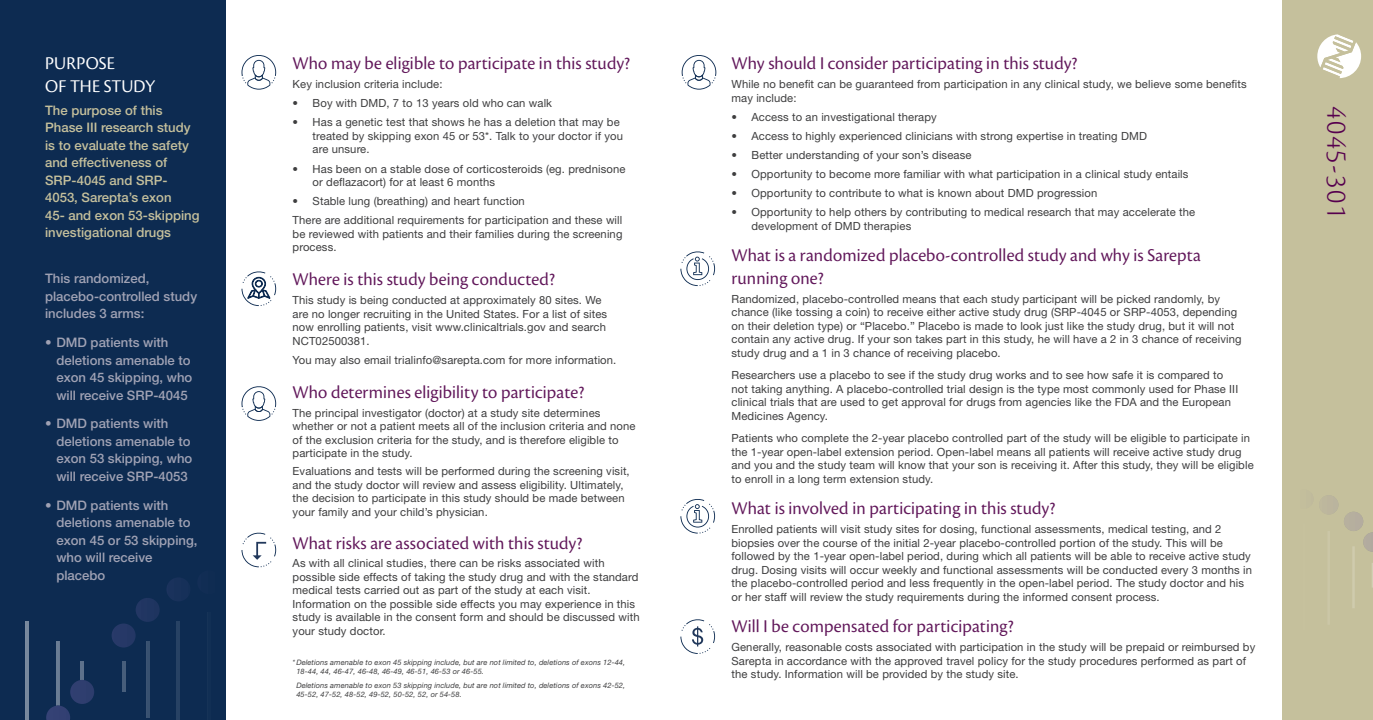
<style>
.page{position:relative;width:1373px;height:720px;background:#fff}
.page>*{position:absolute;margin:0;border:0;box-sizing:border-box;transform-origin:0 0}
.Subhead{font:300 30px "Cronos Pro";letter-spacing:.05em;color:#56004e}
.Subhead-2{font:18.75px/22.5px "Cronos Pro Disp";letter-spacing:.01em;color:#61175a}
.text{font:18.75px "Cronos Pro Disp";letter-spacing:.005em;color:#61175a}
.Subhead-3{font:18.75px/22.5px "Cronos Pro Disp";letter-spacing:.01em;color:#fff}
.t1{font:500 13.12px/17.5px "Helvetica Neue LT Std";color:#a0a2b4}
.t2{font:500 13.12px/17.5px "Helvetica Neue LT Std";color:#c5c09c}
.text-2{font:11.25px/13.5px "Helvetica Neue LT Std";letter-spacing:.01em;color:#3e3e3f}
.bullet{font:11.25px/13.5px "Helvetica Neue LT Std";letter-spacing:.01em;color:#3e3e3f}
.text-3{font:italic 7.5px/9px "Helvetica Neue LT Std";letter-spacing:.01em;color:#3e3e3f}
</style>
<div class="page">
<div style="left:1282px;top:0;width:90px;height:720px;background:#c5c09c"></div>
<div style="left:0;top:0;width:225px;height:720px;background:#0d2b51"></div>
<svg style="left:241px;top:271px;width:35px;height:35px"></svg>
<svg style="left:241px;top:55px;width:35px;height:35px"></svg>
<svg style="left:241px;top:532px;width:35px;height:35px"></svg>
<svg style="left:680px;top:251px;width:35px;height:35px"></svg>
<svg style="left:680px;top:619px;width:35px;height:35px"></svg>
<hr style="left:1302px;top:523px;width:3px;height:108px;background:#fff">
<hr style="left:1327px;top:531px;width:2px;height:94px;background:#fff">
<hr style="left:1352px;top:546px;width:2px;height:62px;background:#fff">
<div style="left:1319px;top:495px;width:19px;height:20px;background:#bcb59d;border-radius:10px"></div>
<svg style="left:1344px;top:512px;width:28px;height:40px"></svg>
<hr style="left:26px;top:622px;width:3px;height:98px;background:#fff">
<hr style="left:57px;top:641px;width:3px;height:77px;background:#fff">
<hr style="left:81px;top:661px;width:3px;height:31px;background:#fff">
<hr style="left:208px;top:612px;width:3px;height:108px;background:#fff">
<hr style="left:177px;top:622px;width:3px;height:98px;background:#fff">
<hr style="left:146px;top:641px;width:3px;height:77px;background:#fff">
<hr style="left:122px;top:661px;width:3px;height:31px;background:#fff">
<div style="left:166px;top:577px;width:24px;height:24px;background:#18315a;border-radius:12px"></div>
<div style="left:136px;top:598px;width:24px;height:24px;background:#1f3561;border-radius:12px"></div>
<div style="left:112px;top:624px;width:24px;height:24px;background:#263867;border-radius:12px"></div>
<svg style="left:46px;top:706px;width:24px;height:14px"></svg>
<div style="left:70px;top:680px;width:24px;height:24px;background:#2f3e6f;border-radius:12px"></div>
<svg style="left:241px;top:386px;width:35px;height:35px"></svg>
<svg style="left:680px;top:499px;width:35px;height:35px"></svg>
<svg style="left:681px;top:55px;width:35px;height:35px"></svg>
<svg style="left:1317px;top:34px;width:44px;height:44px"></svg>
<p class="Subhead-3" style="left:45px;top:52px;width:112px">PURPOSE<br>OF THE STUDY</p>
<p class="t2" style="left:45px;top:101px;width:156px">The purpose of this<br>Phase III research study is to evaluate the safety and effectiveness of<br>SRP-4045 and SRP-<br>4053, Sarepta’s exon<br>45- and exon 53-skipping investigational drugs</p>
<p class="t1" style="left:45px;top:270px;width:153px">This randomized, placebo-controlled study includes 3 arms:</p>
<p class="t1" style="left:56px;top:334px;width:137px;text-indent:-11px">• DMD patients with deletions amenable to exon 45 skipping, who will receive SRP-4045</p>
<p class="t1" style="left:56px;top:415px;width:137px;text-indent:-11px">• DMD patients with deletions amenable to exon 53 skipping, who will receive SRP-4053</p>
<p class="t1" style="left:56px;top:496px;width:143px;text-indent:-11px">• DMD patients with deletions amenable to exon 45 or 53 skipping, who will receive placebo</p>
<p class="Subhead-2" style="left:292px;top:52px;width:339px">Who may be eligible to participate in this study?</p>
<p class="text-2" style="left:292px;top:77px;width:151px">Key inclusion criteria include:</p>
<p class="bullet" style="left:292px;top:96px;width:261px">• Boy with DMD, 7 to 13 years old who can walk</p>
<p class="bullet" style="left:312px;top:115px;width:312px;text-indent:-20px">• Has a genetic test that shows he has a deletion that may be treated by skipping exon 45 or 53*. Talk to your doctor if you are unsure.</p>
<p class="bullet" style="left:312px;top:162px;width:314px;text-indent:-20px">• Has been on a stable dose of corticosteroids (eg. prednisone or deflazacort) for at least 6 months</p>
<p class="bullet" style="left:292px;top:194px;width:234px">• Stable lung (breathing) and heart function</p>
<p class="text-2" style="left:292px;top:213px;width:331px;text-align:justify">There are additional requirements for participation and these will be reviewed with patients and their families during the screening process.</p>
<p class="Subhead-2" style="left:292px;top:268px;width:264px">Where is this study being conducted?</p>
<p class="text-2" style="left:292px;top:293px;width:316px">This study is being conducted at approximately 80 sites. We are no longer recruiting in the United States. For a list of sites now enrolling patients, visit www.clinicaltrials.gov and search NCT02500381.</p>
<p class="text-2" style="left:292px;top:353px;width:325px">You may also email trialinfo@sarepta.com for more information.</p>
<p class="Subhead-2" style="left:292px;top:380px;width:293px">Who determines eligibility to participate?</p>
<p class="text-2" style="left:292px;top:406px;width:344px">The principal investigator (doctor) at a study site determines whether or not a patient meets all of the inclusion criteria and none of the exclusion criteria for the study, and is therefore eligible to participate in the study.</p>
<p class="text-2" style="left:292px;top:464px;width:339px">Evaluations and tests will be performed during the screening visit, and the study doctor will review and assess eligibility. Ultimately, the decision to participate in this study should be made between your family and your child’s physician.</p>
<p class="text" style="left:292px;top:533px;width:291px">What risks are associated with this study?</p>
<p class="text-2" style="left:292px;top:556px;width:348px">As with all clinical studies, there can be risks associated with possible side effects of taking the study drug and with the standard medical tests carried out as part of the study at each visit.<br>Information on the possible side effects you may experience in this study is available in the consent form and should be discussed with your study doctor.</p>
<p class="text-3" style="left:296px;top:658px;width:330px;text-indent:-4px">* Deletions amenable to exon 45 skipping include, but are not limited to, deletions of exons 12-44,<br>18-44, 44, 46-47, 46-48, 46-49, 46-51, 46-53 or 46-55.</p>
<p class="text-3" style="left:296px;top:681px;width:330px">Deletions amenable to exon 53 skipping include, but are not limited to, deletions of exons 42-52,<br>45-52, 47-52, 48-52, 49-52, 50-52, 52, or 54-58.</p>
<p class="Subhead-2" style="left:731px;top:52px;width:347px">Why should I consider participating in this study?</p>
<p class="text-2" style="left:731px;top:77px;width:517px">While no benefit can be guaranteed from participation in any clinical study, we believe some benefits may include:</p>
<p class="text-2" style="left:731px;top:110px;width:207px">• Access to an investigational therapy</p>
<p class="text-2" style="left:731px;top:129px;width:417px">• Access to highly experienced clinicians with strong expertise in treating DMD</p>
<p class="text-2" style="left:731px;top:148px;width:241px">• Better understanding of your son’s disease</p>
<p class="text-2" style="left:731px;top:167px;width:458px">• Opportunity to become more familiar with what participation in a clinical study entails</p>
<p class="text-2" style="left:731px;top:186px;width:367px">• Opportunity to contribute to what is known about DMD progression</p>
<p class="text-2" style="left:751px;top:205px;width:445px;text-indent:-20px">• Opportunity to help others by contributing to medical research that may accelerate the development of DMD therapies</p>
<p class="Subhead-2" style="left:731px;top:244px;width:471px">What is a randomized placebo-controlled study and why is Sarepta running one?</p>
<p class="text-2" style="left:731px;top:292px;width:511px">Randomized, placebo-controlled means that each study participant will be picked randomly, by chance (like tossing a coin) to receive either active study drug (SRP-4045 or SRP-4053, depending on their deletion type) or “Placebo.” Placebo is made to look just like the study drug, but it will not contain any active drug. If your son takes part in this study, he will have a 2 in 3 chance of receiving study drug and a 1 in 3 chance of receiving placebo.</p>
<p class="text-2" style="left:731px;top:368px;width:508px">Researchers use a placebo to see if the study drug works and to see how safe it is compared to not taking anything. A placebo-controlled trial design is the type most commonly used for Phase III clinical trials that are used to get approval for drugs from agencies like the FDA and the European Medicines Agency.</p>
<p class="text-2" style="left:731px;top:431px;width:524px">Patients who complete the 2-year placebo controlled part of the study will be eligible to participate in the 1-year open-label extension period. Open-label means all patients will receive active study drug and you and the study team will know that your son is receiving it. After this study, they will be eligible to enroll in a long term extension study.</p>
<p class="Subhead-2" style="left:731px;top:497px;width:325px">What is involved in participating in this study?</p>
<p class="text-2" style="left:731px;top:522px;width:522px">Enrolled patients will visit study sites for dosing, functional assessments, medical testing, and 2 biopsies over the course of the initial 2-year placebo-controlled portion of the study. This will be followed by the 1-year open-label period, during which all patients will be able to receive active study drug. Dosing visits will occur weekly and functional assessments will be conducted every 3 months in the placebo-controlled period and less frequently in the open-label period. The study doctor and his or her staff will review the study requirements during the informed consent process.</p>
<p class="Subhead-2" style="left:731px;top:615px;width:284px">Will I be compensated for participating?</p>
<p class="text-2" style="left:731px;top:640px;width:525px">Generally, reasonable costs associated with participation in the study will be prepaid or reimbursed by<br>Sarepta in accordance with the approved travel policy for the study procedures performed as part of the study. Information will be provided by the study site.</p>
<p class="Subhead" style="left:1354px;top:106px;width:113px;rotate:90deg">4045-301</p>
</div>
